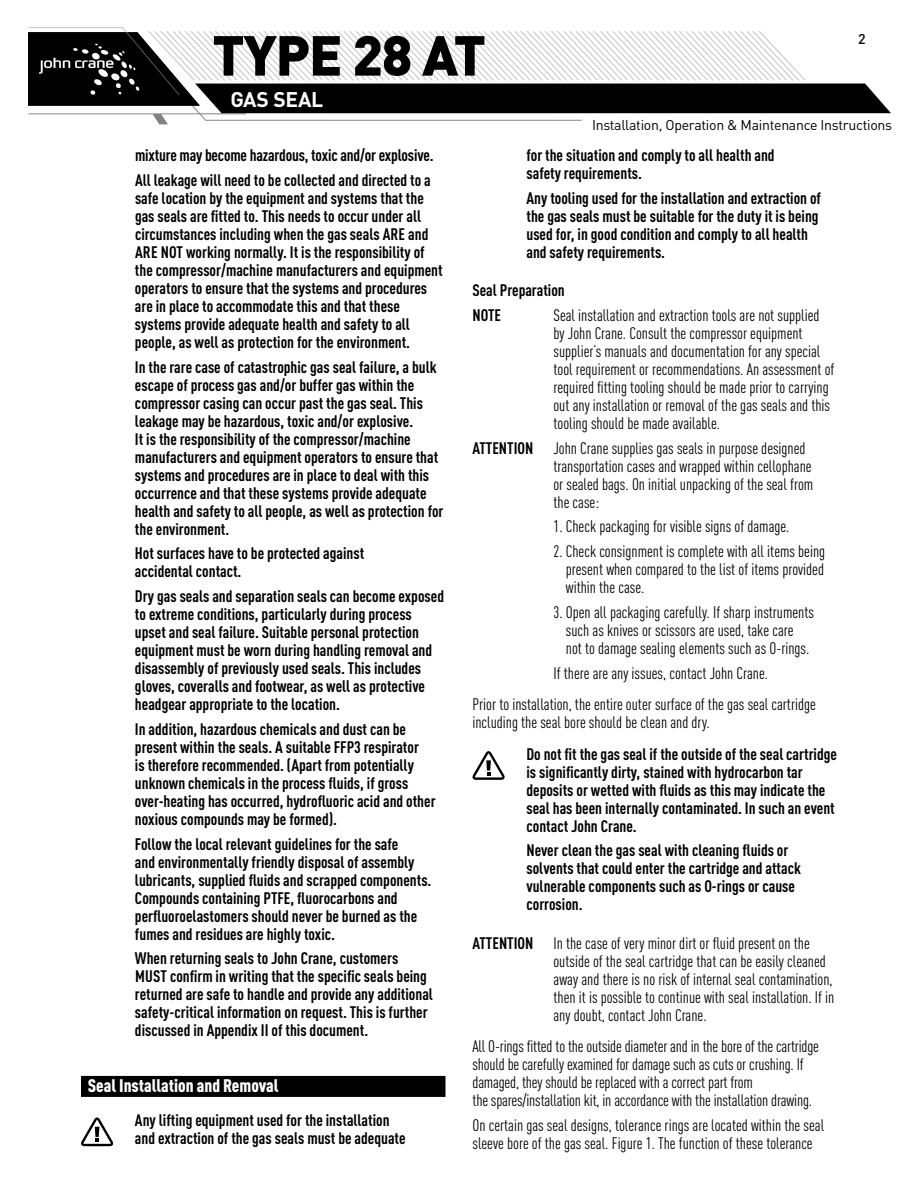
<style>
.page{position:relative;width:918px;height:1188px;background:#fff}
.page>*{position:absolute;margin:0;border:0;box-sizing:border-box;transform-origin:0 0}
.t1{font:900 55.5px "DIN";letter-spacing:-.025em;color:#000}
.t2{font:700 21px "DIN";letter-spacing:-.01em;color:#fff}
.t3{font:900 condensed 18px "DINOT";color:#fff}
.t4{font:700 condensed 16.5px/18px "DIN Pro";color:#000}
.t5{font:condensed 16.5px/18px "DIN Pro";color:#000}
.t6{font:14.1px "DIN";letter-spacing:-.02em;color:#000}
.t7{font:500 14.1px "DIN";color:#000}
.s1{font-weight:700}
</style>
<div class="page">
<svg style="left:28px;top:27px;width:863px;height:97px"></svg>
<div style="left:81px;top:1076px;width:365px;height:21px;background:#000"></div>
<svg style="left:81px;top:1117px;width:33px;height:29px"></svg>
<svg style="left:472px;top:751px;width:33px;height:29px"></svg>
<h1 class="t1" style="left:212px;top:18px;width:275px">TYPE 28 AT</h1>
<p class="t2" style="left:230px;top:85px;width:94px">GAS SEAL</p>
<p class="t7" style="left:858px;top:29px;width:9px">2</p>
<p class="t6" style="left:592px;top:117px;width:302px">Installation, Operation &amp; Maintenance Instructions</p>
<p class="t4" style="left:135px;top:143px;width:300px;line-height:24.8px">mixture may become hazardous, toxic and/or explosive.<br>All leakage will need to be collected and directed to a</p>
<p class="t4" style="left:135px;top:189px;width:309px">safe location by the equipment and systems that the gas seals are fitted to. This needs to occur under all circumstances including when the gas seals ARE and ARE NOT working normally. It is the responsibility of the compressor/machine manufacturers and equipment operators to ensure that the systems and procedures are in place to accommodate this and that these systems provide adequate health and safety to all people, as well as protection for the environment.</p>
<p class="t4" style="left:135px;top:358px;width:310px">In the rare case of catastrophic gas seal failure, a bulk escape of process gas and/or buffer gas within the compressor casing can occur past the gas seal. This leakage may be hazardous, toxic and/or explosive.<br>It is the responsibility of the compressor/machine manufacturers and equipment operators to ensure that systems and procedures are in place to deal with this occurrence and that these systems provide adequate health and safety to all people, as well as protection for the environment.</p>
<p class="t4" style="left:135px;top:544px;width:231px">Hot surfaces have to be protected against accidental contact.</p>
<p class="t4" style="left:135px;top:587px;width:311px">Dry gas seals and separation seals can become exposed to extreme conditions, particularly during process upset and seal failure. Suitable personal protection equipment must be worn during handling removal and disassembly of previously used seals. This includes gloves, coveralls and footwear, as well as protective headgear appropriate to the location.</p>
<p class="t4" style="left:135px;top:720px;width:302px">In addition, hazardous chemicals and dust can be present within the seals. A suitable FFP3 respirator<br>is therefore recommended. (Apart from potentially unknown chemicals in the process fluids, if gross over-heating has occurred, hydrofluoric acid and other noxious compounds may be formed).</p>
<p class="t4" style="left:135px;top:835px;width:298px">Follow the local relevant guidelines for the safe<br>and environmentally friendly disposal of assembly lubricants, supplied fluids and scrapped components.<br>Compounds containing PTFE, fluorocarbons and perfluoroelastomers should never be burned as the fumes and residues are highly toxic.</p>
<p class="t4" style="left:135px;top:949px;width:299px">When returning seals to John Crane, customers MUST confirm in writing that the specific seals being returned are safe to handle and provide any additional safety-critical information on request. This is further discussed in Appendix II of this document.</p>
<p class="t3" style="left:88px;top:1072px;width:192px">Seal Installation and Removal</p>
<p class="t4" style="left:135px;top:1111px;width:272px">Any lifting equipment used for the installation and extraction of the gas seals must be adequate</p>
<p class="t4" style="left:526px;top:146px;width:250px">for the situation and comply to all health and safety requirements.</p>
<p class="t4" style="left:526px;top:189px;width:296px">Any tooling used for the installation and extraction of the gas seals must be suitable for the duty it is being used for, in good condition and comply to all health and safety requirements.</p>
<p class="t4" style="left:472px;top:278px;width:94px;line-height:24.8px">Seal Preparation<br>NOTE</p>
<p class="t5" style="left:553px;top:306px;width:282px">Seal installation and extraction tools are not supplied by John Crane. Consult the compressor equipment supplier’s manuals and documentation for any special tool requirement or recommendations. An assessment of required fitting tooling should be made prior to carrying out any installation or removal of the gas seals and this tooling should be made available.</p>
<p class="t5" style="left:553px;top:439px;width:261px;text-indent:-81px"><span class="s1">ATTENTION</span> John Crane supplies gas seals in purpose designed transportation cases and wrapped within cellophane or sealed bags. On initial unpacking of the seal from the case:</p>
<p class="t5" style="left:553px;top:517px;width:238px">1. Check packaging for visible signs of damage.</p>
<p class="t5" style="left:566px;top:542px;width:261px;text-align:justify;text-indent:-12px">2. Check consignment is complete with all items being present when compared to the list of items provided within the case.</p>
<p class="t5" style="left:553px;top:603px;width:262px;text-align:center">3. Open all packaging carefully. If sharp instruments such as knives or scissors are used, take care<br>not to damage sealing elements such as O-rings.</p>
<p class="t5" style="left:472px;top:657px;width:345px;line-height:31.5px;text-indent:81px">If there are any issues, contact John Crane.<br>Prior to installation, the entire outer surface of the gas seal cartridge</p>
<p class="t5" style="left:472px;top:713px;width:239px">including the seal bore should be clean and dry.</p>
<p class="t4" style="left:526px;top:745px;width:312px">Do not fit the gas seal if the outside of the seal cartridge is significantly dirty, stained with hydrocarbon tar deposits or wetted with fluids as this may indicate the seal has been internally contaminated. In such an event contact John Crane.</p>
<p class="t4" style="left:526px;top:841px;width:276px">Never clean the gas seal with cleaning fluids or solvents that could enter the cartridge and attack vulnerable components such as O-rings or cause corrosion.</p>
<p class="t5" style="left:553px;top:934px;width:282px;text-indent:-81px"><span class="s1">ATTENTION</span> In the case of very minor dirt or fluid present on the outside of the seal cartridge that can be easily cleaned away and there is no risk of internal seal contamination, then it is possible to continue with seal installation. If in any doubt, contact John Crane.</p>
<p class="t5" style="left:472px;top:1037px;width:348px">All O-rings fitted to the outside diameter and in the bore of the cartridge should be carefully examined for damage such as cuts or crushing. If damaged, they should be replaced with a correct part from<br>the spares/installation kit, in accordance with the installation drawing.</p>
<p class="t5" style="left:472px;top:1116px;width:353px">On certain gas seal designs, tolerance rings are located within the seal sleeve bore of the gas seal. Figure 1. The function of these tolerance</p>
</div>
